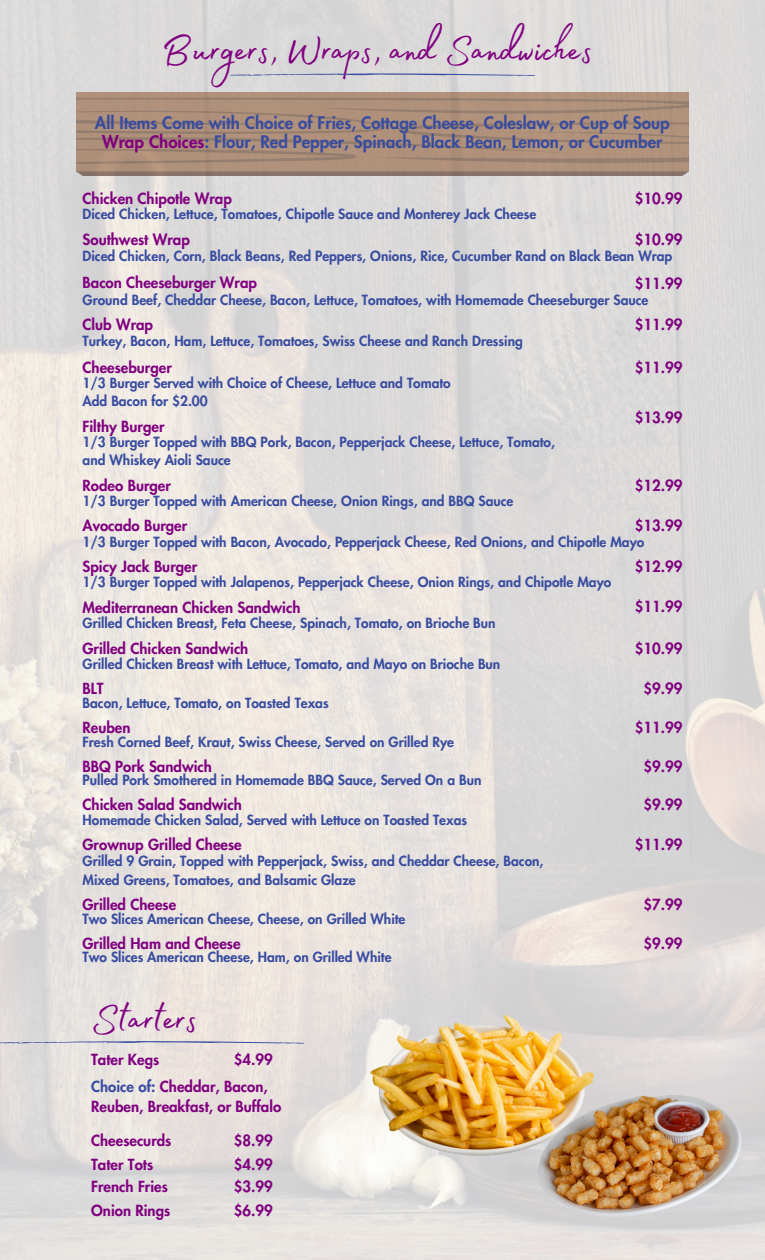
<style>
.page{position:relative;width:765px;height:1260px;background:#fff}
.page>*{position:absolute;margin:0;border:0;box-sizing:border-box;transform-origin:0 0}
.t1{font:48.5px "Madelyn Fill";color:#800080}
.t2{font:800 17px "Futura LT Pro";color:#384ca0}
.t3{font:800 15px "Futura LT Pro";color:#800080}
.t4{font:800 13.75px/18.8px "Futura LT Pro";color:#384ca0}
.s1{color:#800080}
.s2{color:#384ca0}
</style>
<div class="page">
<img style="left:0;top:0;width:765px;height:1260px">
<svg style="left:230px;top:73px;width:305px;height:3px"></svg>
<img style="left:76px;top:93px;width:613px;height:82px">
<svg style="left:0;top:1041px;width:304px;height:3px"></svg>
<img style="left:371px;top:1015px;width:223px;height:141px">
<img style="left:509px;top:1072px;width:252px;height:168px">
<h1 class="t1" style="left:161px;top:13px;width:433px">Burgers, Wraps, and Sandwiches</h1>
<h2 class="t2" style="left:95px;top:115px;width:576px">All Items Come with Choice of Fries, Cottage Cheese, Coleslaw, or Cup of Soup</h2>
<p class="t2" style="left:102px;top:134px;width:562px"><span class="s1">Wrap Choices</span>: Flour, Red Pepper, Spinach, Black Bean, Lemon, or Cucumber</p>
<p class="t3" style="left:83px;top:191px;width:151px">Chicken Chipotle Wrap</p>
<p class="t3" style="left:635px;top:191px;width:49px">$10.99</p>
<p class="t4" style="left:83px;top:206px;width:455px">Diced Chicken, Lettuce, Tomatoes, Chipotle Sauce and Monterey Jack Cheese</p>
<p class="t3" style="left:83px;top:233px;width:109px">Southwest Wrap</p>
<p class="t3" style="left:635px;top:233px;width:49px">$10.99</p>
<p class="t4" style="left:83px;top:247px;width:591px">Diced Chicken, Corn, Black Beans, Red Peppers, Onions, Rice, Cucumber Rand on Black Bean Wrap</p>
<p class="t3" style="left:83px;top:276px;width:176px">Bacon Cheeseburger Wrap</p>
<p class="t3" style="left:635px;top:277px;width:49px">$11.99</p>
<p class="t4" style="left:83px;top:291px;width:567px">Ground Beef, Cheddar Cheese, Bacon, Lettuce, Tomatoes, with Homemade Cheeseburger Sauce</p>
<p class="t3" style="left:83px;top:318px;width:72px">Club Wrap</p>
<p class="t3" style="left:635px;top:318px;width:49px">$11.99</p>
<p class="t4" style="left:83px;top:332px;width:442px">Turkey, Bacon, Ham, Lettuce, Tomatoes, Swiss Cheese and Ranch Dressing</p>
<p class="t3" style="left:83px;top:361px;width:91px">Cheeseburger</p>
<p class="t3" style="left:635px;top:361px;width:49px">$11.99</p>
<p class="t4" style="left:83px;top:374px;width:370px">1/3 Burger Served with Choice of Cheese, Lettuce and Tomato</p>
<p class="t4" style="left:83px;top:392px;width:127px">Add Bacon for $2.00</p>
<p class="t3" style="left:83px;top:419px;width:83px">Filthy Burger</p>
<p class="t3" style="left:635px;top:410px;width:49px">$13.99</p>
<p class="t4" style="left:83px;top:433px;width:474px">1/3 Burger Topped with BBQ Pork, Bacon, Pepperjack Cheese, Lettuce, Tomato,</p>
<p class="t4" style="left:83px;top:452px;width:150px">and Whiskey Aioli Sauce</p>
<p class="t3" style="left:83px;top:478px;width:90px">Rodeo Burger</p>
<p class="t3" style="left:635px;top:478px;width:49px">$12.99</p>
<p class="t4" style="left:83px;top:492px;width:432px">1/3 Burger Topped with American Cheese, Onion Rings, and BBQ Sauce</p>
<p class="t3" style="left:83px;top:519px;width:106px">Avocado Burger</p>
<p class="t3" style="left:635px;top:519px;width:49px">$13.99</p>
<p class="t4" style="left:83px;top:533px;width:563px">1/3 Burger Topped with Bacon, Avocado, Pepperjack Cheese, Red Onions, and Chipotle Mayo</p>
<p class="t3" style="left:83px;top:560px;width:116px">Spicy Jack Burger</p>
<p class="t3" style="left:635px;top:560px;width:49px">$12.99</p>
<p class="t4" style="left:83px;top:573px;width:530px">1/3 Burger Topped with Jalapenos, Pepperjack Cheese, Onion Rings, and Chipotle Mayo</p>
<p class="t3" style="left:83px;top:600px;width:219px">Mediterranean Chicken Sandwich</p>
<p class="t3" style="left:635px;top:600px;width:49px">$11.99</p>
<p class="t4" style="left:83px;top:615px;width:415px">Grilled Chicken Breast, Feta Cheese, Spinach, Tomato, on Brioche Bun</p>
<p class="t3" style="left:83px;top:641px;width:167px">Grilled Chicken Sandwich</p>
<p class="t3" style="left:635px;top:641px;width:49px">$10.99</p>
<h3 class="t4" style="left:83px;top:655px;width:419px">Grilled Chicken Breast with Lettuce, Tomato, and Mayo on Brioche Bun</h3>
<p class="t3" style="left:83px;top:682px;width:23px">BLT</p>
<p class="t3" style="left:643px;top:682px;width:41px">$9.99</p>
<p class="t4" style="left:83px;top:694px;width:248px">Bacon, Lettuce, Tomato, on Toasted Texas</p>
<p class="t3" style="left:83px;top:721px;width:50px">Reuben</p>
<p class="t3" style="left:635px;top:721px;width:49px">$11.99</p>
<p class="t4" style="left:83px;top:733px;width:373px">Fresh Corned Beef, Kraut, Swiss Cheese, Served on Grilled Rye</p>
<p class="t3" style="left:83px;top:760px;width:131px">BBQ Pork Sandwich</p>
<p class="t3" style="left:643px;top:760px;width:41px">$9.99</p>
<p class="t4" style="left:83px;top:771px;width:400px">Pulled Pork Smothered in Homemade BBQ Sauce, Served On a Bun</p>
<p class="t3" style="left:83px;top:798px;width:161px">Chicken Salad Sandwich</p>
<p class="t3" style="left:643px;top:798px;width:41px">$9.99</p>
<p class="t4" style="left:83px;top:811px;width:386px">Homemade Chicken Salad, Served with Lettuce on Toasted Texas</p>
<p class="t3" style="left:83px;top:838px;width:161px">Grownup Grilled Cheese</p>
<p class="t3" style="left:635px;top:838px;width:49px">$11.99</p>
<p class="t4" style="left:83px;top:852px;width:463px">Grilled 9 Grain, Topped with Pepperjack, Swiss, and Cheddar Cheese, Bacon,<br>Mixed Greens, Tomatoes, and Balsamic Glaze</p>
<p class="t3" style="left:83px;top:897px;width:95px">Grilled Cheese</p>
<p class="t3" style="left:643px;top:897px;width:41px">$7.99</p>
<p class="t4" style="left:83px;top:910px;width:324px">Two Slices American Cheese, Cheese, on Grilled White</p>
<p class="t3" style="left:83px;top:937px;width:160px">Grilled Ham and Cheese</p>
<p class="t3" style="left:643px;top:937px;width:41px">$9.99</p>
<h1 class="t4" style="left:83px;top:948px;width:311px">Two Slices American Cheese, Ham, on Grilled White</h1>
<p class="t1" style="left:91px;top:981px;width:108px">Starters</p>
<p class="t3" style="left:91px;top:1053px;width:70px">Tater Kegs</p>
<p class="t3" style="left:234px;top:1053px;width:41px">$4.99</p>
<p class="t3" style="left:91px;top:1079px;width:178px"><span class="s2">Choice of:</span> Cheddar, Bacon,</p>
<p class="t3" style="left:91px;top:1100px;width:192px">Reuben, Breakfast, or Buffalo</p>
<p class="t3" style="left:91px;top:1133px;width:82px">Cheesecurds</p>
<p class="t3" style="left:234px;top:1133px;width:41px">$8.99</p>
<p class="t3" style="left:91px;top:1179px;width:78px">French Fries</p>
<p class="t3" style="left:234px;top:1179px;width:41px">$3.99</p>
<p class="t3" style="left:91px;top:1204px;width:81px">Onion Rings</p>
<p class="t3" style="left:234px;top:1204px;width:41px">$6.99</p>
<p class="t3" style="left:91px;top:1157px;width:63px">Tater Tots</p>
<p class="t3" style="left:234px;top:1157px;width:41px">$4.99</p>
</div>
